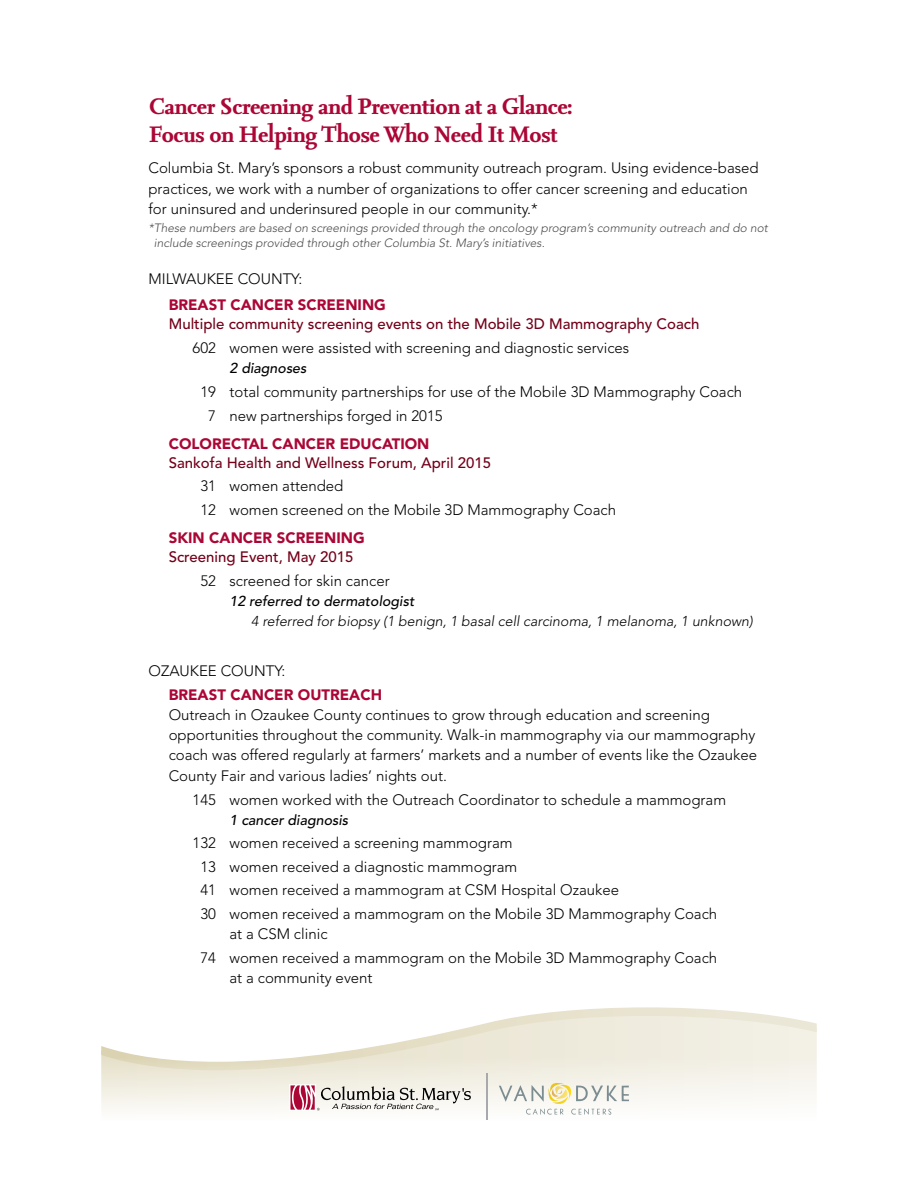
<style>
.page{position:relative;width:918px;height:1188px;background:#fff}
.page>*{position:absolute;margin:0;border:0;box-sizing:border-box;transform-origin:0 0}
.t1{font:700 27px/28.5px "Seria";letter-spacing:-.02em;color:#ab0635}
.t2{font:300 15px/20.2px "Avenir LT Std";color:#000}
.cancer_screening_sub{font:500 15px "Avenir LT Std";color:#74001a}
.cancer_screening_sub-2{font:900 15px "Avenir LT Std";color:#ab0635}
.results{font:italic 300 14.25px/20.2px "Avenir LT Std";color:#000}
.results-2{font:italic 500 14.25px "Avenir LT Std";color:#000}
.asterisk_notes{font:italic 300 12px/15px "Avenir LT Std";color:#4d4d4f}
.s1{font-weight:500}
</style>
<div class="page">
<svg style="left:101px;top:1070px;width:716px;height:50px"></svg>
<svg style="left:101px;top:1007px;width:716px;height:63px"></svg>
<svg style="left:289px;top:1084px;width:182px;height:27px"></svg>
<hr style="left:487px;top:1073px;width:1px;height:46px;background:#a7a9ac">
<svg style="left:499px;top:1079px;width:130px;height:36px"></svg>
<p class="t1" style="left:148px;top:93px;width:426px">Cancer Screening and Prevention at a Glance:<br>Focus on Helping Those Who Need It Most</p>
<p class="t2" style="left:148px;top:158px;width:612px">Columbia St. Mary’s sponsors a robust community outreach program. Using evidence-based practices, we work with a number of organizations to offer cancer screening and education for uninsured and underinsured people in our community.*</p>
<p class="asterisk_notes" style="left:154px;top:221px;width:615px;text-indent:-5px">*These numbers are based on screenings provided through the oncology program’s community outreach and do not include screenings provided through other Columbia St. Mary’s initiatives.</p>
<p class="t2" style="left:148px;top:269px;width:155px">MILWAUKEE COUNTY:</p>
<p class="cancer_screening_sub-2" style="left:169px;top:295px;width:219px">BREAST CANCER SCREENING</p>
<p class="cancer_screening_sub" style="left:169px;top:315px;width:532px">Multiple community screening events on the Mobile 3D Mammography Coach</p>
<p class="t2" style="left:193px;top:338px;width:438px">602 women were assisted with screening and diagnostic services</p>
<p class="results-2" style="left:229px;top:359px;width:79px">2 diagnoses</p>
<p class="t2" style="left:200px;top:382px;width:543px">19 total community partnerships for use of the Mobile 3D Mammography Coach</p>
<p class="t2" style="left:208px;top:406px;width:236px">7 new partnerships forged in 2015</p>
<p class="cancer_screening_sub-2" style="left:169px;top:435px;width:262px">COLORECTAL CANCER EDUCATION</p>
<p class="cancer_screening_sub" style="left:169px;top:454px;width:324px">Sankofa Health and Wellness Forum, April 2015</p>
<p class="t2" style="left:200px;top:476px;width:145px">31 women attended</p>
<p class="t2" style="left:200px;top:500px;width:417px">12 women screened on the Mobile 3D Mammography Coach</p>
<p class="cancer_screening_sub-2" style="left:169px;top:528px;width:198px">SKIN CANCER SCREENING</p>
<p class="cancer_screening_sub" style="left:169px;top:548px;width:186px">Screening Event, May 2015</p>
<p class="t2" style="left:200px;top:571px;width:191px">52 screened for skin cancer</p>
<p class="results" style="left:251px;top:591px;width:503px;text-indent:-22px"><span class="s1">12 referred to dermatologist<br></span>4 referred for biopsy (1 benign, 1 basal cell carcinoma, 1 melanoma, 1 unknown)</p>
<p class="t2" style="left:148px;top:660px;width:138px">OZAUKEE COUNTY:</p>
<p class="cancer_screening_sub-2" style="left:169px;top:685px;width:215px">BREAST CANCER OUTREACH</p>
<p class="t2" style="left:169px;top:705px;width:590px">Outreach in Ozaukee County continues to grow through education and screening opportunities throughout the community. Walk-in mammography via our mammography coach was offered regularly at farmers’ markets and a number of events like the Ozaukee County Fair and various ladies’ nights out.</p>
<p class="t2" style="left:193px;top:790px;width:535px">145 women worked with the Outreach Coordinator to schedule a mammogram</p>
<p class="results-2" style="left:229px;top:812px;width:120px">1 cancer diagnosis</p>
<p class="t2" style="left:193px;top:833px;width:322px">132 women received a screening mammogram</p>
<p class="t2" style="left:200px;top:857px;width:319px">13 women received a diagnostic mammogram</p>
<p class="t2" style="left:200px;top:880px;width:420px">41 women received a mammogram at CSM Hospital Ozaukee</p>
<p class="t2" style="left:229px;top:904px;width:489px;text-indent:-29px">30 women received a mammogram on the Mobile 3D Mammography Coach at a CSM clinic</p>
<p class="t2" style="left:229px;top:947px;width:489px;text-indent:-29px">74 women received a mammogram on the Mobile 3D Mammography Coach at a community event</p>
</div>
